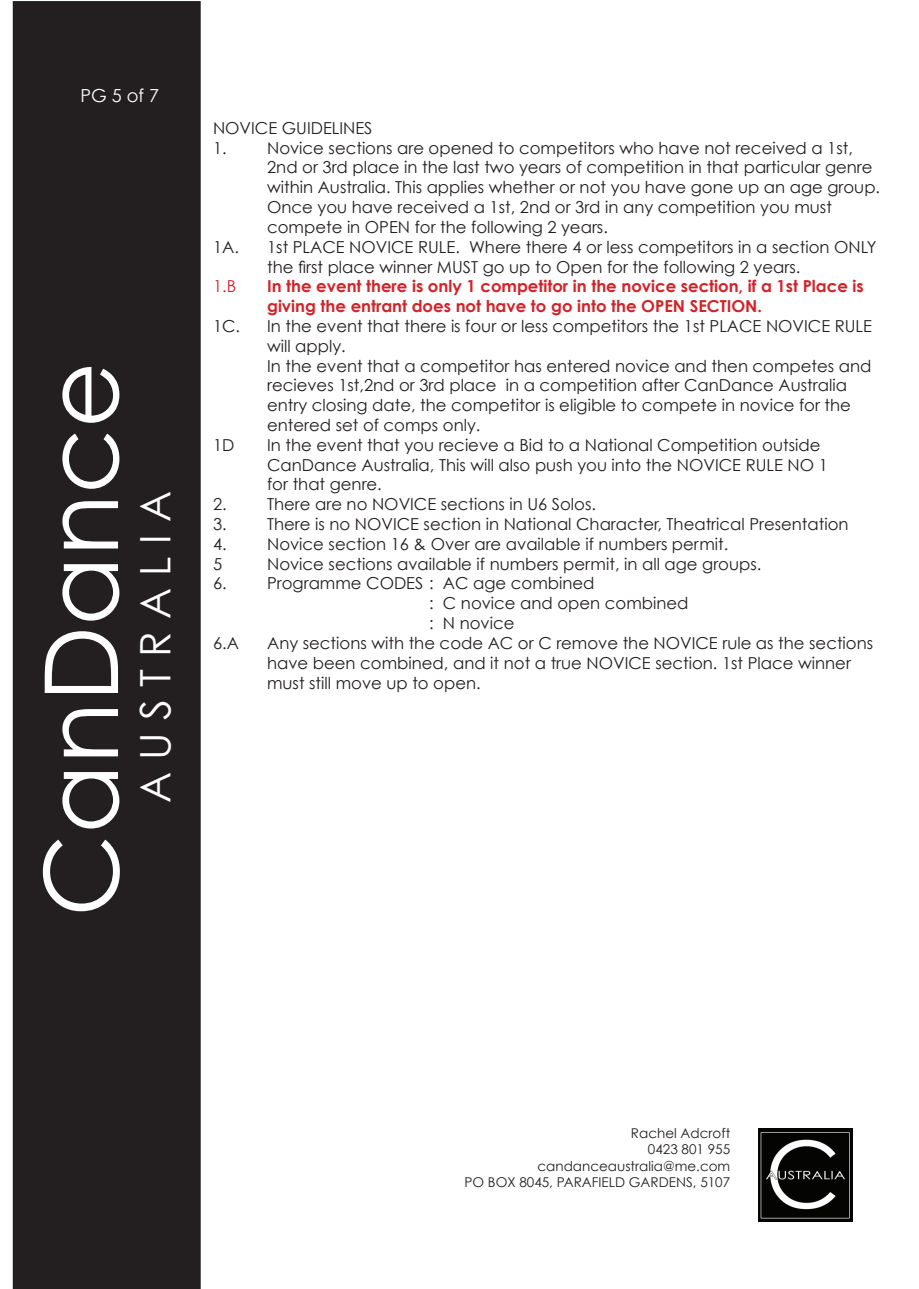
<style>
.page{position:relative;width:919px;height:1289px;background:#fff}
.page>*{position:absolute;margin:0;border:0;box-sizing:border-box;transform-origin:0 0}
.t1{font:102px "Century Gothic";color:#fff}
.t2{font:42px "Century Gothic";letter-spacing:.29em;color:#fff}
.t3{font:18px "Century Gothic";color:#fff}
.t4{font:16.5px/19.8px "Century Gothic";color:#231f20}
.t5{font:700 16.5px/19.8px "Century Gothic";color:#d1232a}
.t6{font:16.5px "Century Gothic";color:#d1232a}
.t7{font:13.5px/16.2px "Century Gothic";color:#231f20;text-align:right}
</style>
<div class="page">
<div style="left:13px;top:1px;width:188px;height:1287px;background:#231f20"></div>
<div style="left:41px;top:837px;width:80px;height:76px;background:#231f20"></div>
<div style="left:61px;top:770px;width:60px;height:60px;background:#231f20"></div>
<div style="left:61px;top:707px;width:59px;height:51px;background:#231f20"></div>
<div style="left:43px;top:629px;width:77px;height:65px;background:#231f20"></div>
<div style="left:61px;top:562px;width:60px;height:60px;background:#231f20"></div>
<div style="left:61px;top:499px;width:59px;height:51px;background:#231f20"></div>
<div style="left:61px;top:431px;width:60px;height:59px;background:#231f20"></div>
<div style="left:61px;top:365px;width:60px;height:59px;background:#231f20"></div>
<img style="left:758px;top:1128px;width:94px;height:93px">
<p class="t3" style="left:80px;top:84px;width:80px">PG 5 of 7</p>
<h1 class="t1" style="left:19px;top:916px;width:556px;rotate:-90deg">CanDance</h1>
<h2 class="t2" style="left:130px;top:802px;width:313px;rotate:-90deg">AUSTRALIA</h2>
<p class="t4" style="left:213px;top:118px;width:161px">NOVICE GUIDELINES<br>1.</p>
<p class="t4" style="left:267px;top:137px;width:587px">Novice sections are opened to competitors who have not received a 1st,</p>
<p class="t4" style="left:267px;top:157px;width:606px">2nd or 3rd place in the last two years of competition in that particular genre</p>
<p class="t4" style="left:267px;top:177px;width:614px">within Australia. This applies whether or not you have gone up an age group.</p>
<p class="t4" style="left:267px;top:197px;width:566px">Once you have received a 1st, 2nd or 3rd in any competition you must</p>
<p class="t4" style="left:267px;top:217px;width:342px">compete in OPEN for the following 2 years.</p>
<p class="t4" style="left:213px;top:236px;width:665px">1A. 1st PLACE NOVICE RULE. Where there 4 or less competitors in a section ONLY</p>
<p class="t4" style="left:267px;top:256px;width:534px">the first place winner MUST go up to Open for the following 2 years.</p>
<p class="t6" style="left:213px;top:276px;width:25px">1.B</p>
<p class="t5" style="left:267px;top:276px;width:598px">In the event there is only 1 competitor in the novice section, if a 1st Place is giving the entrant does not have to go into the OPEN SECTION.</p>
<p class="t4" style="left:213px;top:316px;width:660px">1C. In the event that there is four or less competitors the 1st PLACE NOVICE RULE</p>
<p class="t4" style="left:267px;top:335px;width:80px">will apply.</p>
<p class="t4" style="left:267px;top:355px;width:606px">In the event that a competitor has entered novice and then competes and</p>
<p class="t4" style="left:267px;top:375px;width:581px">recieves 1st,2nd or 3rd place in a competition after CanDance Australia</p>
<p class="t4" style="left:267px;top:395px;width:585px">entry closing date, the competitor is eligible to compete in novice for the</p>
<p class="t4" style="left:267px;top:415px;width:215px">entered set of comps only.</p>
<p class="t4" style="left:213px;top:434px;width:23px">1D</p>
<p class="t4" style="left:267px;top:434px;width:562px">In the event that you recieve a Bid to a National Competition outside<br>CanDance Australia, This will also push you into the NOVICE RULE NO 1 for that genre.</p>
<p class="t4" style="left:213px;top:494px;width:15px">2.</p>
<p class="t4" style="left:267px;top:494px;width:330px">There are no NOVICE sections in U6 Solos.</p>
<p class="t4" style="left:213px;top:514px;width:15px">3.</p>
<p class="t4" style="left:267px;top:514px;width:583px">There is no NOVICE section in National Character, Theatrical Presentation</p>
<p class="t4" style="left:213px;top:533px;width:15px">4.</p>
<p class="t4" style="left:267px;top:533px;width:462px">Novice section 16 &amp; Over are available if numbers permit.</p>
<p class="t4" style="left:213px;top:553px;width:11px">5</p>
<p class="t4" style="left:267px;top:553px;width:495px">Novice sections available if numbers permit, in all age groups.</p>
<p class="t4" style="left:213px;top:573px;width:15px">6.</p>
<p class="t4" style="left:429px;top:573px;width:261px;text-indent:-162px">Programme CODES : AC age combined<br>: C novice and open combined : N novice</p>
<p class="t4" style="left:213px;top:632px;width:27px">6.A</p>
<p class="t4" style="left:267px;top:632px;width:607px">Any sections with the code AC or C remove the NOVICE rule as the sections have been combined, and it not a true NOVICE section. 1st Place winner must still move up to open.</p>
<p class="t7" style="left:464px;top:1124px;width:267px">Rachel Adcroft<br>0423 801 955 candanceaustralia@me.com<br>PO BOX 8045, PARAFIELD GARDENS, 5107</p>
</div>
